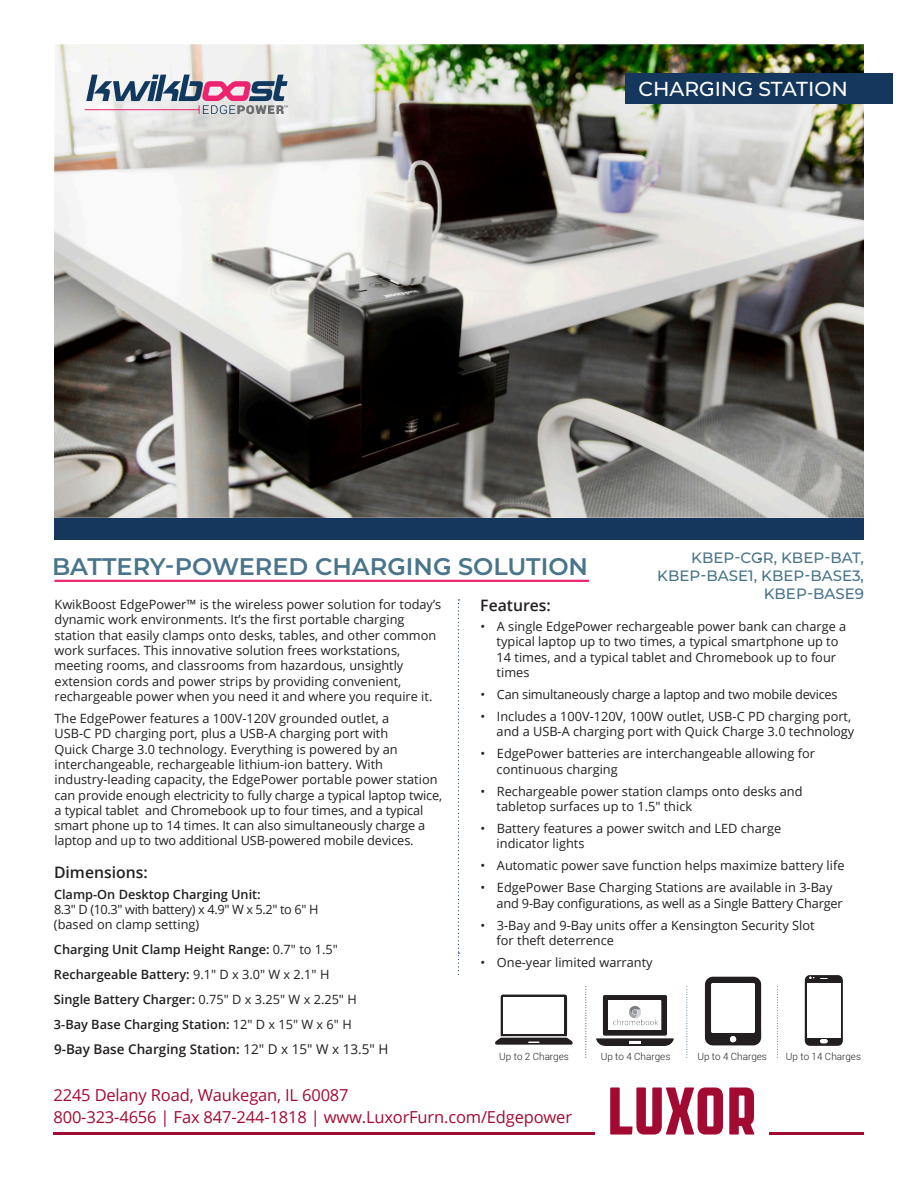
<style>
.page{position:relative;width:918px;height:1188px;background:#fff}
.page>*{position:absolute;margin:0;border:0;box-sizing:border-box;transform-origin:0 0}
.Cover_Headline_-_Col{font:600 24px "Montserrat";color:#49748a}
.Category_Bar_Headlin{font:500 20.25px "Montserrat";color:#fff}
.Footer_Contact_info{font:16.5px "Open Sans";letter-spacing:-.01em;color:#a30a32}
.Description_Text{font:600 15.75px "Open Sans";color:#231f20}
.Small_Headline_cover{font:500 15px/18px "Montserrat";color:#49748a;text-align:right}
.Description_Text-2{font:600 13.5px "Open Sans";color:#231f20}
.Description_Text-3{font:12.75px/15.3px "Open Sans";color:#231f20}
.Description_Text-4{font:600 12.75px "Open Sans";color:#231f20}
.Description_Text-5{font:12.75px "Open Sans";letter-spacing:-.02em;color:#231f20}
.t1{font:300 9.9px "Roboto";color:#231f20}
.s1{font-weight:600}
.s2{font-weight:400}
</style>
<div class="page">
<img style="left:54px;top:44px;width:810px;height:474px">
<div style="left:625px;top:73px;width:268px;height:31px;background:#15365d"></div>
<svg style="left:458px;top:599px;width:1px;height:376px"></svg>
<div style="left:54px;top:518px;width:810px;height:21px;background:#15365d"></div>
<svg style="left:610px;top:1087px;width:113px;height:48px"></svg>
<svg style="left:729px;top:1087px;width:26px;height:48px"></svg>
<hr style="left:53px;top:1132px;width:542px;height:2px;background:#a30a32">
<hr style="left:770px;top:1132px;width:94px;height:2px;background:#a30a32">
<hr style="left:85px;top:109px;width:114px;height:1px;background:#ed2370">
<svg style="left:86px;top:75px;width:202px;height:39px"></svg>
<hr style="left:54px;top:580px;width:535px;height:2px;background:#ed2670">
<svg style="left:777px;top:987px;width:1px;height:71px"></svg>
<svg style="left:686px;top:987px;width:1px;height:71px"></svg>
<svg style="left:585px;top:987px;width:1px;height:71px"></svg>
<svg style="left:496px;top:994px;width:77px;height:51px"></svg>
<svg style="left:596px;top:995px;width:78px;height:51px"></svg>
<div style="left:609px;top:1001px;width:52px;height:29px;background:#fff"></div>
<img style="left:613px;top:1019px;width:45px;height:7px">
<img style="left:629px;top:1006px;width:12px;height:13px">
<svg style="left:704px;top:976px;width:58px;height:70px"></svg>
<svg style="left:804px;top:975px;width:39px;height:71px"></svg>
<svg style="left:398px;top:567px;width:6px;height:2px"></svg>
<svg style="left:444px;top:567px;width:6px;height:2px"></svg>
<p class="Category_Bar_Headlin" style="left:638px;top:74px;width:211px">CHARGING STATION</p>
<p class="Cover_Headline_-_Col" style="left:52px;top:550px;width:537px">BATTERY-POWERED CHARGING SOLUTION</p>
<p class="Small_Headline_cover" style="left:657px;top:548px;width:208px">KBEP-CGR, KBEP-BAT,<br>KBEP-BASE1, KBEP-BASE3,<br>KBEP-BASE9</p>
<p class="Description_Text-3" style="left:55px;top:597px;width:388px">KwikBoost EdgePower™ is the wireless power solution for today’s dynamic work environments. It’s the first portable charging station that easily clamps onto desks, tables, and other common work surfaces. This innovative solution frees workstations, meeting rooms, and classrooms from hazardous, unsightly extension cords and power strips by providing convenient, rechargeable power when you need it and where you require it.</p>
<p class="Description_Text-3" style="left:55px;top:710px;width:389px">The EdgePower features a 100V-120V grounded outlet, a<br>USB-C PD charging port, plus a USB-A charging port with<br>Quick Charge 3.0 technology. Everything is powered by an interchangeable, rechargeable lithium-ion battery. With industry-leading capacity, the EdgePower portable power station can provide enough electricity to fully charge a typical laptop twice, a typical tablet and Chromebook up to four times, and a typical smart phone up to 14 times. It can also simultaneously charge a laptop and up to two additional USB-powered mobile devices.</p>
<p class="Description_Text" style="left:480px;top:595px;width:72px">Features:</p>
<p class="Description_Text-3" style="left:497px;top:618px;width:351px;text-indent:-16px">• A single EdgePower rechargeable power bank can charge a typical laptop up to two times, a typical smartphone up to 14 times, and a typical tablet and Chromebook up to four times</p>
<p class="Description_Text-5" style="left:480px;top:686px;width:359px">• Can simultaneously charge a laptop and two mobile devices</p>
<p class="Description_Text-3" style="left:480px;top:708px;width:375px;text-align:right">• Includes a 100V-120V, 100W outlet, USB-C PD charging port, and a USB-A charging port with Quick Charge 3.0 technology</p>
<p class="Description_Text-3" style="left:497px;top:746px;width:320px;text-indent:-16px">• EdgePower batteries are interchangeable allowing for continuous charging</p>
<p class="Description_Text-3" style="left:497px;top:783px;width:307px;text-indent:-16px">• Rechargeable power station clamps onto desks and tabletop surfaces up to 1.5" thick</p>
<p class="Description_Text-3" style="left:497px;top:820px;width:286px;text-indent:-16px">• Battery features a power switch and LED charge indicator lights</p>
<p class="Description_Text-3" style="left:480px;top:858px;width:366px">• Automatic power save function helps maximize battery life</p>
<p class="Description_Text-3" style="left:497px;top:880px;width:348px;text-indent:-16px">• EdgePower Base Charging Stations are available in 3-Bay and 9-Bay configurations, as well as a Single Battery Charger</p>
<p class="Description_Text-3" style="left:497px;top:917px;width:319px;text-indent:-16px">• 3-Bay and 9-Bay units offer a Kensington Security Slot for theft deterrence</p>
<p class="Description_Text-3" style="left:480px;top:954px;width:174px">• One-year limited warranty</p>
<p class="Description_Text" style="left:54px;top:861px;width:95px">Dimensions:</p>
<p class="Description_Text-3" style="left:54px;top:886px;width:266px"><span class="s1">Clamp-On Desktop Charging Unit:<br></span>8.3" D (10.3" with battery) x 4.9" W x 5.2" to 6" H (based on clamp setting)</p>
<p class="Description_Text-4" style="left:54px;top:941px;width:286px">Charging Unit Clamp Height Range: <span class="s2">0.7" to 1.5"</span></p>
<p class="Description_Text-4" style="left:54px;top:966px;width:277px">Rechargeable Battery: <span class="s2">9.1" D x 3.0" W x 2.1" H</span></p>
<p class="Description_Text-4" style="left:54px;top:991px;width:304px">Single Battery Charger: <span class="s2">0.75" D x 3.25" W x 2.25" H</span></p>
<p class="Description_Text-4" style="left:54px;top:1015px;width:299px">3-Bay Base Charging Station: <span class="s2">12" D x 15" W x 6" H</span></p>
<p class="Description_Text-2" style="left:54px;top:1040px;width:336px">9-Bay Base Charging Station: <span class="s2">12" D x 15" W x 13.5" H</span></p>
<p class="t1" style="left:499px;top:1049px;width:71px">Up to 2 Charges</p>
<p class="t1" style="left:601px;top:1049px;width:71px">Up to 4 Charges</p>
<p class="t1" style="left:697px;top:1049px;width:71px">Up to 4 Charges</p>
<p class="t1" style="left:786px;top:1050px;width:77px">Up to 14 Charges</p>
<p class="Footer_Contact_info" style="left:53px;top:1084px;width:297px">2245 Delany Road, Waukegan, IL 60087</p>
<p class="Footer_Contact_info" style="left:53px;top:1106px;width:520px">800-323-4656 | Fax 847-244-1818 | www.LuxorFurn.com/Edgepower</p>
</div>
